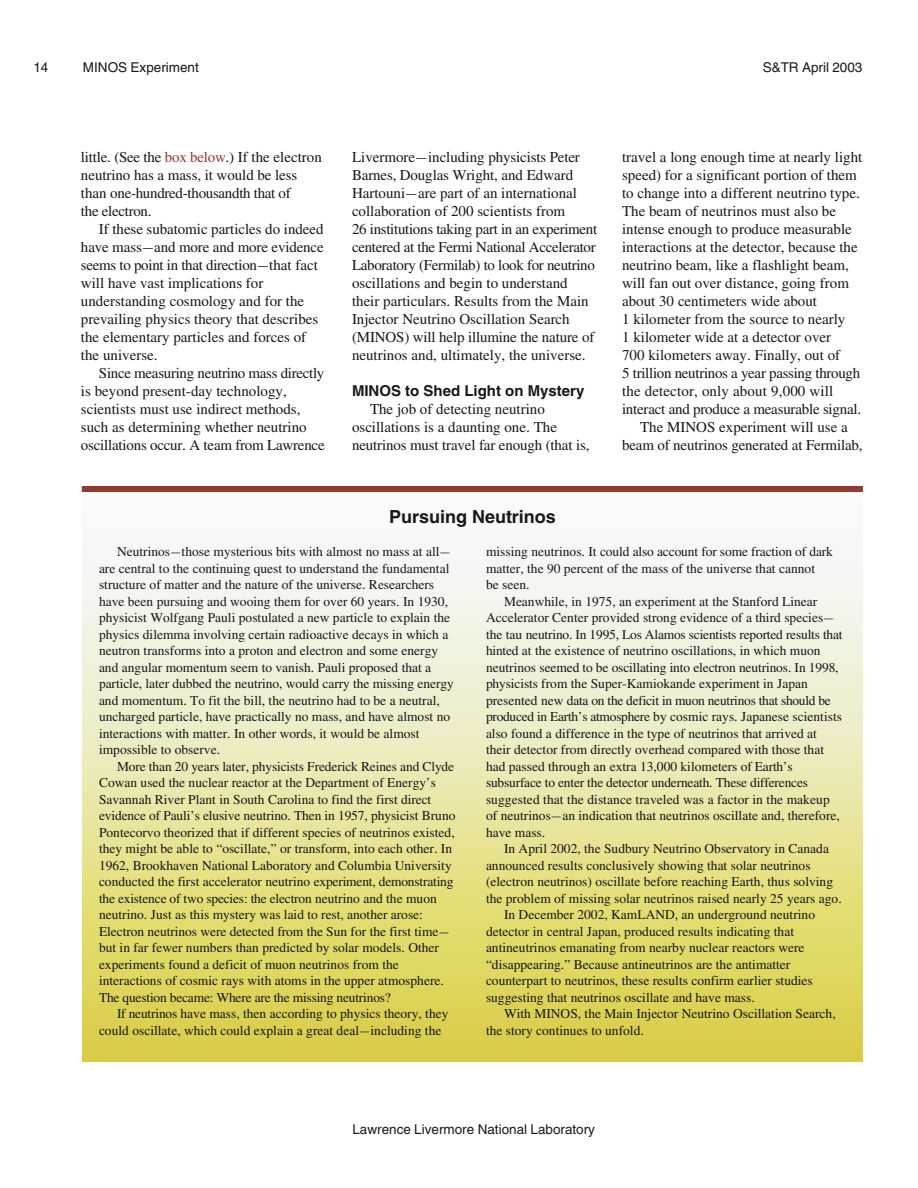
<style>
.page{position:relative;width:918px;height:1188px;background:#fff}
.page>*{position:absolute;margin:0;border:0;box-sizing:border-box;transform-origin:0 0}
.t1{font:18px "ETR1 Helv B";color:#171819}
.t2{font:15px/18px "ETR1 Times";color:#171819}
.t3{font:15px "ETR1 Times";letter-spacing:-.02em;color:#171819}
.t4{font:15px "ETR1 Helv B";color:#171819}
.t5{font:13.5px/16.5px "ETR1 Times";color:#171819}
.t6{font:13.5px "ETR1 Helv";color:#171819}
.s1{color:#93392e}
</style>
<div class="page">
<div style="left:82px;top:490px;width:780px;height:572px;background:linear-gradient(to bottom,#fbffff,#dad045)"></div>
<div style="left:82px;top:486px;width:781px;height:6px;background:#93392e"></div>
<p class="t6" style="left:33px;top:62px;width:17px">14</p>
<p class="t6" style="left:83px;top:62px;width:117px">MINOS Experiment</p>
<p class="t6" style="left:763px;top:62px;width:101px">S&amp;TR April 2003</p>
<p class="t2" style="left:81px;top:150px;width:242px">little. (See the <span class="s1">box below</span>.) If the electron neutrino has a mass, it would be less than one-hundred-thousandth that of<br>the electron.</p>
<p class="t2" style="left:81px;top:222px;width:244px;text-indent:18px">If these subatomic particles do indeed have mass—and more and more evidence seems to point in that direction—that fact will have vast implications for understanding cosmology and for the prevailing physics theory that describes the elementary particles and forces of the universe.</p>
<p class="t2" style="left:81px;top:366px;width:245px;text-indent:18px">Since measuring neutrino mass directly is beyond present-day technology, scientists must use indirect methods, such as determining whether neutrino oscillations occur. A team from Lawrence</p>
<p class="t2" style="left:352px;top:150px;width:247px">Livermore—including physicists Peter Barnes, Douglas Wright, and Edward Hartouni—are part of an international collaboration of 200 scientists from<br>26 institutions taking part in an experiment centered at the Fermi National Accelerator Laboratory (Fermilab) to look for neutrino oscillations and begin to understand their particulars. Results from the Main Injector Neutrino Oscillation Search (MINOS) will help illumine the nature of neutrinos and, ultimately, the universe.</p>
<p class="t4" style="left:352px;top:385px;width:234px">MINOS to Shed Light on Mystery</p>
<p class="t2" style="left:352px;top:402px;width:239px;text-indent:18px">The job of detecting neutrino oscillations is a daunting one. The neutrinos must travel far enough (that is,</p>
<p class="t2" style="left:622px;top:150px;width:242px">travel a long enough time at nearly light</p>
<p class="t2" style="left:622px;top:168px;width:236px">speed) for a significant portion of them</p>
<p class="t2" style="left:622px;top:186px;width:239px">to change into a different neutrino type.</p>
<p class="t2" style="left:622px;top:204px;width:216px">The beam of neutrinos must also be</p>
<p class="t2" style="left:622px;top:222px;width:231px">intense enough to produce measurable</p>
<p class="t2" style="left:622px;top:240px;width:237px">interactions at the detector, because the</p>
<p class="t2" style="left:622px;top:258px;width:228px">neutrino beam, like a flashlight beam,</p>
<p class="t2" style="left:622px;top:276px;width:228px">will fan out over distance, going from</p>
<p class="t2" style="left:622px;top:294px;width:197px">about 30 centimeters wide about</p>
<p class="t2" style="left:622px;top:312px;width:225px">1 kilometer from the source to nearly</p>
<p class="t2" style="left:622px;top:330px;width:211px">1 kilometer wide at a detector over</p>
<p class="t2" style="left:622px;top:348px;width:220px">700 kilometers away. Finally, out of</p>
<p class="t3" style="left:622px;top:368px;width:240px">5 trillion neutrinos a year passing through</p>
<p class="t2" style="left:622px;top:384px;width:213px">the detector, only about 9,000 will</p>
<p class="t2" style="left:622px;top:402px;width:241px">interact and produce a measurable signal.</p>
<p class="t2" style="left:640px;top:420px;width:209px">The MINOS experiment will use a</p>
<p class="t2" style="left:622px;top:438px;width:242px">beam of neutrinos generated at Fermilab,</p>
<h1 class="t1" style="left:389px;top:510px;width:168px">Pursuing Neutrinos</h1>
<p class="t5" style="left:99px;top:545px;width:357px;text-indent:18px">Neutrinos—those mysterious bits with almost no mass at all— are central to the continuing quest to understand the fundamental structure of matter and the nature of the universe. Researchers have been pursuing and wooing them for over 60 years. In 1930, physicist Wolfgang Pauli postulated a new particle to explain the physics dilemma involving certain radioactive decays in which a neutron transforms into a proton and electron and some energy and angular momentum seem to vanish. Pauli proposed that a particle, later dubbed the neutrino, would carry the missing energy and momentum. To fit the bill, the neutrino had to be a neutral, uncharged particle, have practically no mass, and have almost no interactions with matter. In other words, it would be almost impossible to observe.</p>
<p class="t5" style="left:99px;top:759px;width:358px;text-indent:18px">More than 20 years later, physicists Frederick Reines and Clyde Cowan used the nuclear reactor at the Department of Energy’s Savannah River Plant in South Carolina to find the first direct evidence of Pauli’s elusive neutrino. Then in 1957, physicist Bruno Pontecorvo theorized that if different species of neutrinos existed, they might be able to “oscillate,” or transform, into each other. In 1962, Brookhaven National Laboratory and Columbia University conducted the first accelerator neutrino experiment, demonstrating the existence of two species: the electron neutrino and the muon neutrino. Just as this mystery was laid to rest, another arose:<br>Electron neutrinos were detected from the Sun for the first time— but in far fewer numbers than predicted by solar models. Other experiments found a deficit of muon neutrinos from the interactions of cosmic rays with atoms in the upper atmosphere.<br>The question became: Where are the missing neutrinos?</p>
<p class="t5" style="left:99px;top:1007px;width:351px;text-indent:18px">If neutrinos have mass, then according to physics theory, they could oscillate, which could explain a great deal—including the</p>
<p class="t5" style="left:486px;top:545px;width:349px">missing neutrinos. It could also account for some fraction of dark matter, the 90 percent of the mass of the universe that cannot<br>be seen.</p>
<p class="t5" style="left:486px;top:594px;width:358px;text-indent:18px">Meanwhile, in 1975, an experiment at the Stanford Linear Accelerator Center provided strong evidence of a third species— the tau neutrino. In 1995, Los Alamos scientists reported results that hinted at the existence of neutrino oscillations, in which muon neutrinos seemed to be oscillating into electron neutrinos. In 1998, physicists from the Super-Kamiokande experiment in Japan presented new data on the deficit in muon neutrinos that should be produced in Earth’s atmosphere by cosmic rays. Japanese scientists also found a difference in the type of neutrinos that arrived at their detector from directly overhead compared with those that had passed through an extra 13,000 kilometers of Earth’s subsurface to enter the detector underneath. These differences suggested that the distance traveled was a factor in the makeup of neutrinos—an indication that neutrinos oscillate and, therefore, have mass.</p>
<p class="t5" style="left:504px;top:842px;width:327px">In April 2002, the Sudbury Neutrino Observatory in Canada</p>
<p class="t5" style="left:486px;top:858px;width:326px">announced results conclusively showing that solar neutrinos</p>
<p class="t5" style="left:486px;top:875px;width:349px">(electron neutrinos) oscillate before reaching Earth, thus solving</p>
<p class="t5" style="left:486px;top:891px;width:357px">the problem of missing solar neutrinos raised nearly 25 years ago.</p>
<p class="t5" style="left:504px;top:908px;width:313px">In December 2002, KamLAND, an underground neutrino</p>
<p class="t5" style="left:486px;top:924px;width:310px">detector in central Japan, produced results indicating that</p>
<p class="t5" style="left:486px;top:941px;width:320px">antineutrinos emanating from nearby nuclear reactors were</p>
<p class="t5" style="left:486px;top:957px;width:306px">“disappearing.” Because antineutrinos are the antimatter</p>
<p class="t5" style="left:486px;top:974px;width:328px">counterpart to neutrinos, these results confirm earlier studies</p>
<p class="t5" style="left:486px;top:990px;width:270px">suggesting that neutrinos oscillate and have mass.</p>
<p class="t5" style="left:504px;top:1007px;width:333px">With MINOS, the Main Injector Neutrino Oscillation Search,</p>
<p class="t5" style="left:486px;top:1023px;width:159px">the story continues to unfold.</p>
<p class="t6" style="left:352px;top:1124px;width:244px">Lawrence Livermore National Laboratory</p>
</div>
